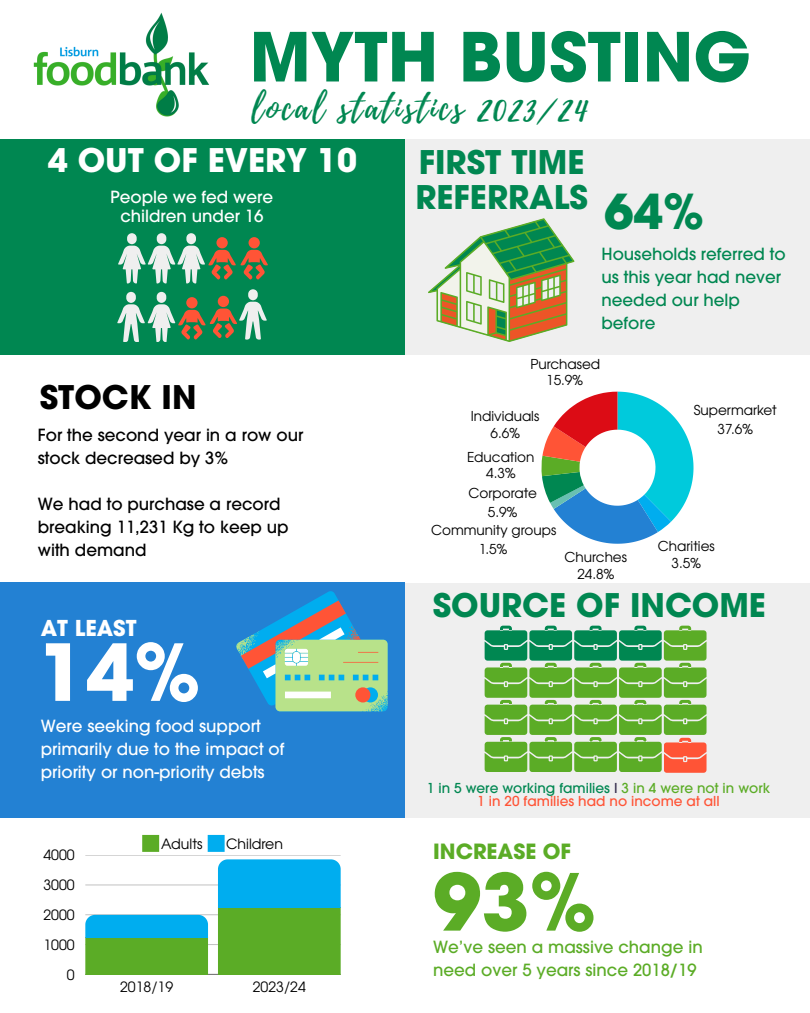
<style>
.page{position:relative;width:810px;height:1013px;background:#fff}
.page>*{position:absolute;margin:0;border:0;box-sizing:border-box;transform-origin:0 0}
.t1{font:700 77.9px "ITC Avant Garde Std";color:#5bac26}
.t2{font:700 77.8px "ITC Avant Garde Std";color:#fff}
.t3{font:700 67px "ITC Avant Garde Std";color:#008751}
.t4{font:700 47.8px "ITC Avant Garde Std";color:#008751}
.t5{font:33.9px "Playlist Script";letter-spacing:.075em;color:#008751}
.t6{font:700 32.3px/35.7px "ITC Avant Garde Std";color:#008751}
.t7{font:700 32.3px "ITC Avant Garde Std";color:#fff}
.t8{font:700 32.3px "ITC Avant Garde Std";color:#000}
.t9{font:700 21.7px "ITC Avant Garde Std";color:#fff}
.t10{font:700 20.8px "ITC Avant Garde Std";color:#5bac26}
.t11{font:500 16.7px/23px "ITC Avant Garde Std";color:#fff;text-align:center}
.t12{font:500 16.7px/23px "ITC Avant Garde Std";color:#000}
.t13{font:500 16.7px/23px "ITC Avant Garde Std";color:#008751}
.t14{font:500 16.7px/23px "ITC Avant Garde Std";color:#5bac26}
.t15{font:14.1px "Te X Gyre Adventor";color:#000}
.t16{font:13.6px/16.6px "Te X Gyre Adventor";color:#000;text-align:center}
.t17{font:500 13.6px "ITC Avant Garde Std";color:#008751}
.t18{font:500 13.6px "ITC Avant Garde Std";color:#ff5436}
.s1{color:#383050}
.s2{color:#5bac26}
</style>
<div class="page">
<div style="left:405px;top:139px;width:405px;height:215px;background:#efefef"></div>
<div style="left:0;top:139px;width:405px;height:215px;background:#008751"></div>
<div style="left:0;top:582px;width:405px;height:236px;background:#2381d3"></div>
<svg style="left:236px;top:591px;width:152px;height:120px"></svg>
<svg style="left:405px;top:583px;width:405px;height:235px;fill:#efefef"></svg>
<svg style="left:485px;top:625px;width:222px;height:72px"></svg>
<svg style="left:664px;top:737px;width:43px;height:35px;background:#fb735b"></svg>
<img style="left:33px;top:12px;width:177px;height:105px">
<svg style="left:428px;top:218px;width:146px;height:124px"></svg>
<svg style="left:118px;top:233px;width:150px;height:50px"></svg>
<svg style="left:117px;top:289px;width:150px;height:53px"></svg>
<div style="left:142px;top:835px;width:17px;height:16px;background:#5bac26"></div>
<div style="left:208px;top:835px;width:17px;height:16px;background:#00adef"></div>
<hr style="left:85px;top:974px;width:256px;height:1px;background:#5bac26">
<hr style="left:85px;top:944px;width:256px;height:1px;background:#c4c4c4">
<hr style="left:85px;top:914px;width:256px;height:1px;background:#d0d0d0">
<hr style="left:85px;top:884px;width:256px;height:1px;background:#ddd">
<hr style="left:85px;top:855px;width:256px;height:1px;background:#d5d5d5">
<svg style="left:85px;top:914px;width:123px;height:60px;background:#3bad76"></svg>
<svg style="left:218px;top:859px;width:123px;height:115px;background:#35ac7b"></svg>
<svg style="left:541px;top:391px;width:153px;height:152px"></svg>
<p class="t3" style="left:250px;top:32px;width:503px">MYTH BUSTING</p>
<h2 class="t5" style="left:252px;top:84px;width:337px">local statistics 2023/24</h2>
<h4 class="t7" style="left:48px;top:148px;width:311px">4 OUT OF EVERY 10</h4>
<h5 class="t11" style="left:111px;top:189px;width:164px;line-height:19.1px">People we fed were children under 16</h5>
<p class="t6" style="left:415px;top:148px;width:174px">FIRST TIME<br>REFERRALS</p>
<p class="t4" style="left:604px;top:193px;width:102px">64%</p>
<p class="t13" style="left:602px;top:245px;width:186px">Households referred to us this year had never needed our help before</p>
<p class="t8" style="left:40px;top:385px;width:158px">STOCK IN</p>
<h6 class="t12" style="left:38px;top:426px;width:267px">For the second year in a row our stock decreased by 3%</h6>
<h1 class="t12" style="left:38px;top:494px;width:252px">We had to purchase a record breaking 11,231 Kg to keep up with demand</h1>
<p class="t9" style="left:41px;top:620px;width:97px">AT LEAST</p>
<p class="t2" style="left:38px;top:643px;width:164px">14%</p>
<p class="t11" style="left:41px;top:716px;width:245px;text-align:left">Were seeking food support primarily due to the impact of priority or non-priority debts</p>
<p class="t15" style="left:43px;top:844px;width:33px">4000</p>
<p class="t15" style="left:43px;top:874px;width:33px">3000</p>
<p class="t15" style="left:43px;top:903px;width:33px">2000</p>
<p class="t15" style="left:43px;top:933px;width:33px">1000</p>
<p class="t15" style="left:67px;top:963px;width:9px">0</p>
<p class="t15" style="left:161px;top:832px;width:43px">Adults</p>
<p class="t15" style="left:226px;top:832px;width:59px">Children</p>
<p class="t15" style="left:120px;top:976px;width:55px">2018/19</p>
<p class="t15" style="left:253px;top:976px;width:55px">2023/24</p>
<p class="t16" style="left:530px;top:355px;width:71px">Purchased<br>15.9%</p>
<p class="t16" style="left:471px;top:407px;width:70px">Individuals<br>6.6%</p>
<p class="t16" style="left:467px;top:447px;width:69px">Education<br>4.3%</p>
<p class="t16" style="left:469px;top:483px;width:70px;line-height:18.9px">Corporate<br>5.9%</p>
<p class="t16" style="left:431px;top:520px;width:127px;line-height:19.1px">Community groups<br>1.5%</p>
<p class="t16" style="left:565px;top:547px;width:64px">Churches<br>24.8%</p>
<p class="t16" style="left:694px;top:399px;width:84px;line-height:18.9px">Supermarket<br>37.6%</p>
<p class="t16" style="left:658px;top:537px;width:58px">Charities<br>3.5%</p>
<p class="t6" style="left:433px;top:591px;width:335px">SOURCE OF INCOME</p>
<p class="t17" style="left:427px;top:782px;width:345px">1 in 5 were working families <span class="s1">I</span> <span class="s2">3 in 4 were not in work</span></p>
<p class="t18" style="left:477px;top:796px;width:244px">1 in 20 families had no income at all</p>
<p class="t10" style="left:433px;top:843px;width:139px">INCREASE OF</p>
<p class="t1" style="left:433px;top:873px;width:165px">93%</p>
<h4 class="t14" style="left:433px;top:937px;width:271px">We’ve seen a massive change in need over 5 years since 2018/19</h4>
</div>
